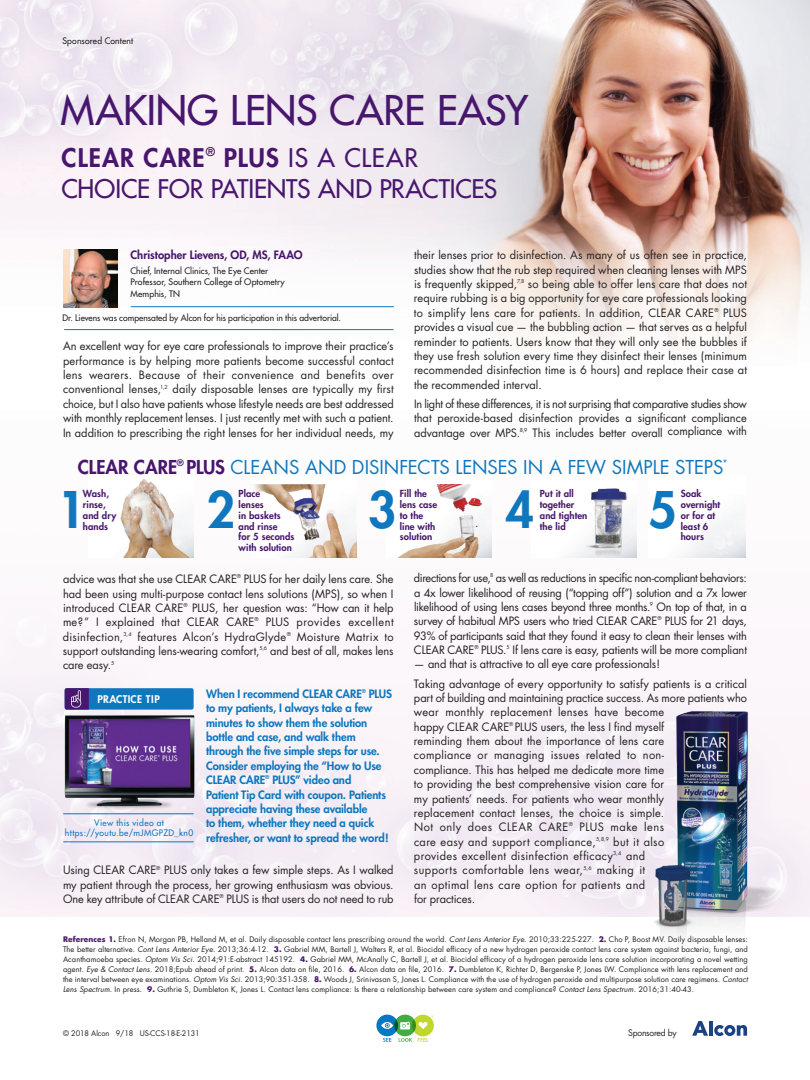
<style>
.page{position:relative;width:810px;height:1080px;background:#fff}
.page>*{position:absolute;margin:0;border:0;box-sizing:border-box;transform-origin:0 0}
.t1{font:800 49.12px "Futura";color:#0e77be}
.t2{font:800 49.12px "Futura";color:#1278be}
.t3{font:39.88px "Futura";letter-spacing:-.01em;color:#48166d}
.t4{font:25px/31.2px "Futura";letter-spacing:-.01em;color:#48166d}
.t5{font:18.62px "Futura";letter-spacing:-.005em;color:#0e77be}
.t6{font:11.25px/14.4px "Futura";letter-spacing:.005em;color:#231f20;text-align:justify}
.t7{font:800 11.25px/14.4px "Futura";letter-spacing:-.005em;color:#0e77be}
.t8{font:800 11.25px "Futura";color:#48166d}
.t9{font:800 10.38px "Futura";letter-spacing:.03em;color:#fff}
.t10{font:800 9.5px/10.9px "Futura";letter-spacing:.01em;color:#48166d}
.t11{font:8.75px/11.2px "Futura";letter-spacing:.005em;color:#231f20}
.t12{font:8.75px/10px "Futura";letter-spacing:.045em;color:#0e77be;text-align:center}
.t13{font:8.75px "Futura";letter-spacing:-.03em;color:#231f20}
.t14{font:7.5px/10px "Futura";letter-spacing:.01em;color:#231f20;text-align:justify}
.t15{font:7.5px "Futura";letter-spacing:-.01em;color:#231f20}
.s1{font-weight:800}
.s2{font-weight:800;color:#48166d}
.s3{font-family:"Futura Std";font-weight:700;color:#48166d}
.s4{font-style:italic}
</style>
<div class="page">
<img style="left:0;top:529px;width:810px;height:387px">
<img style="left:648px;top:702px;width:146px;height:236px">
<img style="left:0;top:0;width:810px;height:352px">
<hr style="left:64px;top:329px;width:330px;height:1px;background:#0e77be">
<hr style="left:63px;top:814px;width:131px;height:1px;background:#0e77be">
<hr style="left:63px;top:842px;width:131px;height:1px;background:#0e77be">
<hr style="left:131px;top:307px;width:263px;height:1px;background:#0e77be">
<div style="left:376px;top:1015px;width:22px;height:21px;background:#0079c2;border-radius:50%"></div>
<svg style="left:383px;top:1038px;width:8px;height:4px"></svg>
<div style="left:412px;top:1015px;width:22px;height:21px;background:#c1d730;border-radius:50%"></div>
<svg style="left:394px;top:1015px;width:22px;height:21px"></svg>
<svg style="left:399px;top:1038px;width:13px;height:4px"></svg>
<svg style="left:418px;top:1038px;width:11px;height:4px"></svg>
<svg style="left:381px;top:1022px;width:12px;height:7px"></svg>
<svg style="left:400px;top:1022px;width:10px;height:7px"></svg>
<svg style="left:418px;top:1015px;width:15px;height:14px"></svg>
<img style="left:63px;top:249px;width:54px;height:58px">
<svg style="left:714px;top:1025px;width:33px;height:11px"></svg>
<svg style="left:692px;top:1021px;width:16px;height:15px"></svg>
<hr style="left:709px;top:1021px;width:4px;height:15px;background:#1c4286">
<img style="left:63px;top:713px;width:133px;height:99px">
<div style="left:65px;top:688px;width:129px;height:22px;background:#0e77be;border-radius:2px"></div>
<svg style="left:65px;top:688px;width:24px;height:22px"></svg>
<img style="left:89px;top:517px;width:105px;height:41px">
<img style="left:253px;top:484px;width:73px;height:1px">
<img style="left:387px;top:484px;width:104px;height:74px">
<img style="left:531px;top:488px;width:105px;height:70px">
<img style="left:649px;top:517px;width:97px;height:41px">
<img style="left:121px;top:479px;width:70px;height:79px">
<img style="left:249px;top:485px;width:108px;height:73px">
<img style="left:396px;top:485px;width:85px;height:73px">
<img style="left:585px;top:489px;width:41px;height:69px">
<p class="t11" style="left:62px;top:36px;width:72px">Sponsored Content</p>
<h2 class="t3" style="left:61px;top:85px;width:469px">MAKING LENS CARE EASY</h2>
<h3 class="t4" style="left:62px;top:142px;width:437px"><span class="s1">CLEAR CARE</span><sup>®</sup> <span class="s1">PLUS</span> IS A CLEAR<br>CHOICE FOR PATIENTS AND PRACTICES</h3>
<p class="t8" style="left:131px;top:248px;width:174px">Christopher Lievens, OD, MS, FAAO</p>
<p class="t11" style="left:131px;top:265px;width:156px">Chief, Internal Clinics, The Eye Center<br>Professor, Southern College of Optometry<br>Memphis, TN</p>
<p class="t11" style="left:63px;top:312px;width:280px">Dr. Lievens was compensated by Alcon for his participation in this advertorial.</p>
<p class="t6" style="left:63px;top:339px;width:332px">An excellent way for eye care professionals to improve their practice’s performance is by helping more patients become successful contact lens wearers. Because of their convenience and benefits over conventional lenses,<sup>1,2</sup> daily disposable lenses are typically my first choice, but I also have patients whose lifestyle needs are best addressed with monthly replacement lenses. I just recently met with such a patient.<br>In addition to prescribing the right lenses for her individual needs, my</p>
<p class="t6" style="left:414px;top:248px;width:335px">their lenses prior to disinfection. As many of us often see in practice, studies show that the rub step required when cleaning lenses with MPS is frequently skipped,<sup>7,8</sup> so being able to offer lens care that does not require rubbing is a big opportunity for eye care professionals looking to simplify lens care for patients. In addition, CLEAR CARE<sup>®</sup> PLUS provides a visual cue — the bubbling action — that serves as a helpful reminder to patients. Users know that they will only see the bubbles if they use fresh solution every time they disinfect their lenses (minimum recommended disinfection time is 6 hours) and replace their case at the recommended interval.</p>
<p class="t6" style="left:414px;top:397px;width:335px">In light of these differences, it is not surprising that comparative studies show that peroxide-based disinfection provides a significant compliance advantage over MPS.<sup>8,9</sup> This includes better overall compliance with</p>
<h3 class="t5" style="left:78px;top:455px;width:651px"><span class="s2">CLEAR CARE</span><sup>®</sup> <span class="s2">PLUS</span> CLEANS AND DISINFECTS LENSES IN A FEW SIMPLE STEPS<sup>*</sup></h3>
<p class="t10" style="left:83px;top:488px;width:35px">Wash, rinse, and dry hands</p>
<p class="t10" style="left:239px;top:488px;width:57px">Place<br>lenses<br>in baskets and rinse<br>for 5 seconds with solution</p>
<p class="t10" style="left:400px;top:488px;width:39px">Fill the lens case to the line with solution</p>
<p class="t10" style="left:540px;top:488px;width:49px">Put it all together and tighten the lid</p>
<p class="t10" style="left:681px;top:488px;width:41px">Soak overnight or for at least 6 hours</p>
<h1 class="t2" style="left:57px;top:479px;width:30px">1</h1>
<h1 class="t1" style="left:207px;top:479px;width:30px">2</h1>
<h1 class="t1" style="left:368px;top:479px;width:30px">3</h1>
<h1 class="t1" style="left:506px;top:479px;width:30px">4</h1>
<h1 class="t1" style="left:648px;top:479px;width:30px">5</h1>
<p class="t6" style="left:63px;top:572px;width:332px">advice was that she use CLEAR CARE<sup>®</sup> PLUS for her daily lens care. She had been using multi-purpose contact lens solutions (MPS), so when I introduced CLEAR CARE<sup>®</sup> PLUS, her question was: “How can it help me?” I explained that CLEAR CARE<sup>®</sup> PLUS provides excellent disinfection,<sup>3,4</sup> features Alcon’s HydraGlyde<sup>®</sup> Moisture Matrix to support outstanding lens-wearing comfort,<sup>5,6</sup> and best of all, makes lens care easy.<sup>5</sup></p>
<p class="t9" style="left:97px;top:692px;width:64px">PRACTICE TIP</p>
<p class="t12" style="left:65px;top:817px;width:130px">View this video at https://youtu.be/mJMGPZD_kn0</p>
<p class="t7" style="left:206px;top:687px;width:187px">When I recommend CLEAR CARE<sup>®</sup> PLUS to my patients, I always take a few minutes to show them the solution bottle and case, and walk them through the five simple steps for use.<br>Consider employing the “How to Use CLEAR CARE<sup>®</sup> PLUS” video and<br>Patient Tip Card with coupon. Patients appreciate having these available<br>to them, whether they need a quick refresher, or want to spread the word!</p>
<p class="t6" style="left:63px;top:863px;width:332px">Using CLEAR CARE<sup>®</sup> PLUS only takes a few simple steps. As I walked my patient through the process, her growing enthusiasm was obvious.<br>One key attribute of CLEAR CARE<sup>®</sup> PLUS is that users do not need to rub</p>
<p class="t6" style="left:414px;top:571px;width:335px">directions for use,<sup>8</sup> as well as reductions in specific non-compliant behaviors: a 4x lower likelihood of reusing (“topping off”) solution and a 7x lower likelihood of using lens cases beyond three months.<sup>9</sup> On top of that, in a survey of habitual MPS users who tried CLEAR CARE<sup>®</sup> PLUS for 21 days, 93% of participants said that they found it easy to clean their lenses with CLEAR CARE<sup>®</sup> PLUS.<sup>5</sup> If lens care is easy, patients will be more compliant</p>
<p class="t6" style="left:414px;top:655px;width:334px;line-height:19.1px">— and that is attractive to all eye care professionals!<br>Taking advantage of every opportunity to satisfy patients is a critical</p>
<p class="t6" style="left:414px;top:691px;width:334px;text-align:left">part of building and maintaining practice success. As more patients who wear monthly replacement lenses have become<br>happy CLEAR CARE<sup>®</sup> PLUS users, the less I find myself<br>reminding them about the importance of lens care<br>compliance or managing issues related to non-<br>compliance. This has helped me dedicate more time<br>to providing the best comprehensive vision care for<br>my patients’ needs. For patients who wear monthly<br>replacement contact lenses, the choice is simple.<br>Not only does CLEAR CARE<sup>®</sup> PLUS make lens<br>care easy and support compliance,<sup>5,8,9</sup> but it also<br>provides excellent disinfection efficacy<sup>3,4</sup> and<br>supports comfortable lens wear,<sup>5,6</sup> making it<br>an optimal lens care option for patients and<br>for practices.</p>
<p class="t14" style="left:63px;top:934px;width:686px"><span class="s3">References 1.</span> Efron N, Morgan PB, Helland M, et al. Daily disposable contact lens prescribing around the world. <span class="s4">Cont Lens Anterior Eye.</span> 2010;33:225-227. <span class="s3">2.</span> Cho P, Boost MV. Daily disposable lenses:<br>The better alternative. <span class="s4">Cont Lens Anterior Eye.</span> 2013;36:4-12. <span class="s3">3.</span> Gabriel MM, Bartell J, Walters R, et al. Biocidal efficacy of a new hydrogen peroxide contact lens care system against bacteria, fungi, and Acanthamoeba species. <span class="s4">Optom Vis Sci.</span> 2014;91:E-abstract 145192. <span class="s3">4.</span> Gabriel MM, McAnally C, Bartell J, et al. Biocidal efficacy of a hydrogen peroxide lens care solution incorporating a novel wetting agent. <span class="s4">Eye &amp; Contact Lens.</span> 2018;Epub ahead of print. <span class="s3">5.</span> Alcon data on file, 2016. <span class="s3">6.</span> Alcon data on file, 2016. <span class="s3">7.</span> Dumbleton K, Richter D, Bergenske P, Jones LW. Compliance with lens replacement and the interval between eye examinations. <span class="s4">Optom Vis Sci.</span> 2013;90:351-358. <span class="s3">8.</span> Woods J, Srinivasan S, Jones L. Compliance with the use of hydrogen peroxide and multipurpose solution care regimens. <span class="s4">Contact Lens Spectrum.</span> In press. <span class="s3">9.</span> Guthrie S, Dumbleton K, Jones L. Contact lens compliance: Is there a relationship between care system and compliance? <span class="s4">Contact Lens Spectrum.</span> 2016;31:40-43.</p>
<p class="t13" style="left:628px;top:1027px;width:50px">Sponsored by</p>
<p class="t15" style="left:63px;top:1028px;width:138px">© 2018 Alcon 9/18 US-CCS-18-E-2131</p>
</div>
